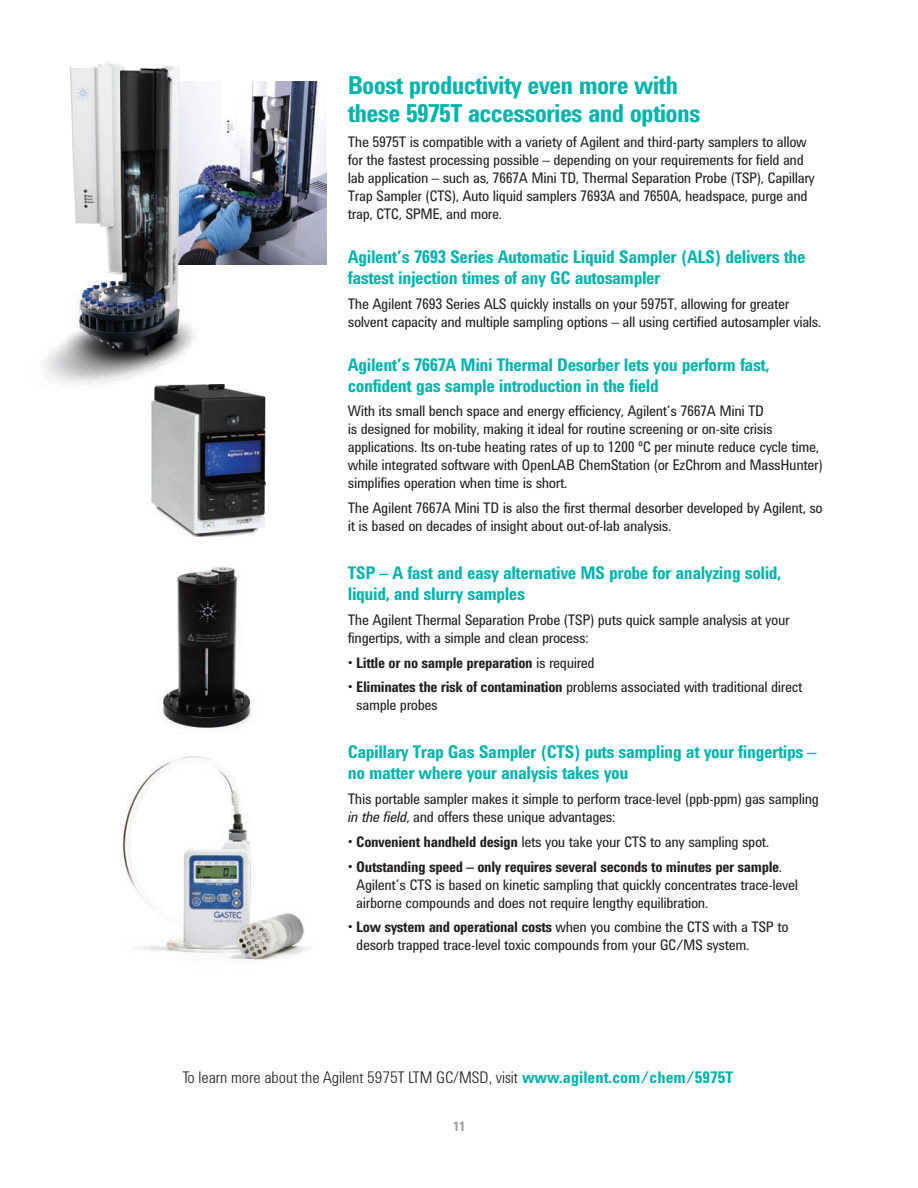
<style>
.page{position:relative;width:918px;height:1188px;background:#fff}
.page>*{position:absolute;margin:0;border:0;box-sizing:border-box;transform-origin:0 0}
.t1{font:700 25.5px/28.5px "Agilent Condensed CFF";letter-spacing:-.03em;color:#00b4ab}
.t2{font:700 18px/21px "Agilent Condensed CFF";letter-spacing:-.025em;color:#00b4ab}
.t3{font:300 16.5px "Agilent Condensed CFF";color:#231f20}
.t4{font:15px/18px "Agilent Condensed CFF";letter-spacing:-.025em;color:#231f20}
.t5{font:700 15px "Agilent Condensed CFF";letter-spacing:-.025em;color:#231f20}
.t6{font:700 13.5px "Agilent Condensed CFF";color:#a1a1a5}
.s1{font-weight:400}
.s2{font-weight:700}
.s3{font-style:italic}
.s4{font-weight:700;color:#00b4ab}
</style>
<div class="page">
<img style="left:194px;top:81px;width:132px;height:184px">
<img style="left:44px;top:62px;width:150px;height:322px">
<img style="left:151px;top:384px;width:114px;height:153px">
<img style="left:121px;top:756px;width:188px;height:204px">
<img style="left:162px;top:566px;width:90px;height:163px">
<h1 class="t1" style="left:348px;top:73px;width:354px">Boost productivity even more with these 5975T accessories and options</h1>
<p class="t4" style="left:348px;top:134px;width:469px">The 5975T is compatible with a variety of Agilent and third-party samplers to allow for the fastest processing possible – depending on your requirements for field and lab application – such as, 7667A Mini TD, Thermal Separation Probe (TSP), Capillary Trap Sampler (CTS), Auto liquid samplers 7693A and 7650A, headspace, purge and trap, CTC, SPME, and more.</p>
<p class="t2" style="left:348px;top:247px;width:459px">Agilent’s 7693 Series Automatic Liquid Sampler (ALS) delivers the fastest injection times of any GC autosampler</p>
<p class="t4" style="left:348px;top:296px;width:475px">The Agilent 7693 Series ALS quickly installs on your 5975T, allowing for greater solvent capacity and multiple sampling options – all using certified autosampler vials.</p>
<p class="t2" style="left:348px;top:355px;width:423px">Agilent’s 7667A Mini Thermal Desorber lets you perform fast, confident gas sample introduction in the field</p>
<p class="t4" style="left:348px;top:403px;width:476px">With its small bench space and energy efficiency, Agilent’s 7667A Mini TD<br>is designed for mobility, making it ideal for routine screening or on-site crisis applications. Its on-tube heating rates of up to 1200 ºC per minute reduce cycle time, while integrated software with OpenLAB ChemStation (or EzChrom and MassHunter) simplifies operation when time is short.</p>
<p class="t4" style="left:348px;top:500px;width:476px">The Agilent 7667A Mini TD is also the first thermal desorber developed by Agilent, so it is based on decades of insight about out-of-lab analysis.</p>
<p class="t2" style="left:348px;top:564px;width:435px">TSP – A fast and easy alternative MS probe for analyzing solid, liquid, and slurry samples</p>
<p class="t4" style="left:348px;top:612px;width:443px">The Agilent Thermal Separation Probe (TSP) puts quick sample analysis at your fingertips, with a simple and clean process:</p>
<p class="t5" style="left:348px;top:657px;width:248px"><span class="s1">•</span> Little or no sample preparation <span class="s1">is required</span></p>
<p class="t4" style="left:356px;top:679px;width:448px;text-indent:-8px">• <span class="s2">Eliminates the risk of contamination</span> problems associated with traditional direct sample probes</p>
<p class="t2" style="left:348px;top:743px;width:470px">Capillary Trap Gas Sampler (CTS) puts sampling at your fingertips – no matter where your analysis takes you</p>
<p class="t4" style="left:348px;top:791px;width:473px">This portable sampler makes it simple to perform trace-level (ppb-ppm) gas sampling <span class="s3">in the field</span>, and offers these unique advantages:</p>
<p class="t4" style="left:348px;top:834px;width:423px">• <span class="s2">Convenient handheld design</span> lets you take your CTS to any sampling spot.</p>
<p class="t4" style="left:356px;top:859px;width:443px;text-indent:-8px">• <span class="s2">Outstanding speed – only requires several seconds to minutes per sample</span>.<br>Agilent’s CTS is based on kinetic sampling that quickly concentrates trace-level airborne compounds and does not require lengthy equilibration.</p>
<p class="t4" style="left:356px;top:919px;width:434px;text-indent:-8px">• <span class="s2">Low system and operational costs</span> when you combine the CTS with a TSP to desorb trapped trace-level toxic compounds from your GC/MS system.</p>
<p class="t3" style="left:183px;top:1071px;width:552px">To learn more about the Agilent 5975T LTM GC/MSD, visit <span class="s4">www.agilent.com/chem/5975T</span></p>
<p class="t6" style="left:453px;top:1121px;width:14px">11</p>
</div>
